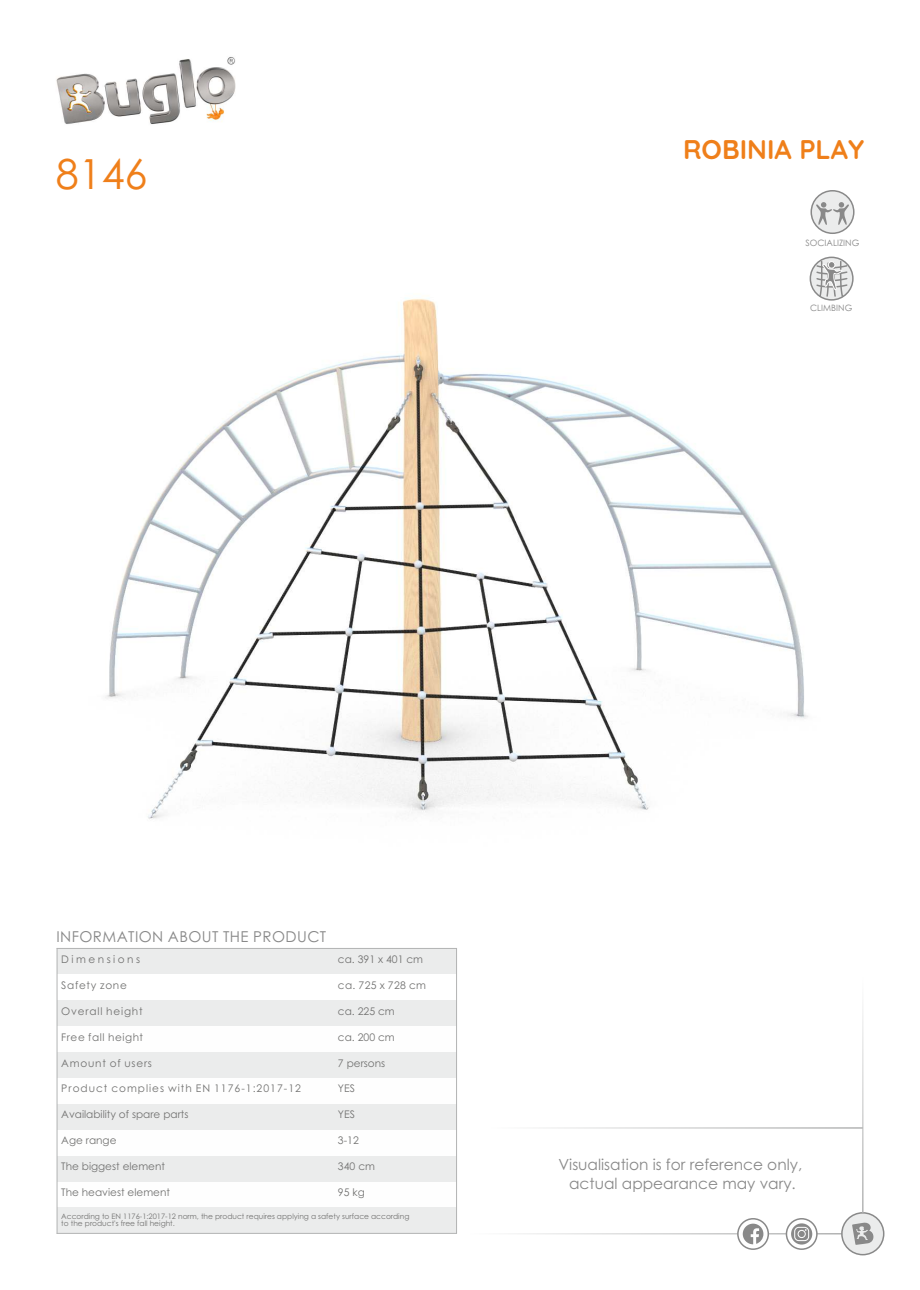
<style>
.page{position:relative;width:920px;height:1290px;background:#fff}
.page>*{position:absolute;margin:0;border:0;box-sizing:border-box;transform-origin:0 0}
.t1{font:41.4px "Century Gothic";color:#ef7f1a}
.t2{font:700 27px "Quicksand";color:#ef7f1a}
.t3{font:15.3px/18.3px "Century Gothic";color:#898989;text-align:center}
.t4{font:15px "Century Gothic";letter-spacing:.03em;color:#898989}
.t5{font:10.5px "Century Gothic";color:#727271}
.t6{font:10.5px "Century Gothic";letter-spacing:.095em;color:#727271}
.t7{font:10.5px "Century Gothic";letter-spacing:.05em;color:#727271}
.t8{font:10.5px "Century Gothic";letter-spacing:.08em;color:#727271}
.t9{font:10.5px "Century Gothic";letter-spacing:.075em;color:#727271}
.t10{font:10.5px "Century Gothic";letter-spacing:.025em;color:#727271}
.t11{font:10.5px "Century Gothic";letter-spacing:.235em;color:#727271}
.t12{font:10.5px "Century Gothic";letter-spacing:.065em;color:#727271}
.t13{font:8.7px "Century Gothic";color:#898989}
.t14{font:7.5px/7.5px "Century Gothic";color:#727271}
</style>
<div class="page">
<img style="left:105px;top:285px;width:717px;height:534px">
<hr style="left:470px;top:1233px;width:372px;height:1px;background:#b2b3b3">
<div style="left:57px;top:948px;width:277px;height:26px;background:#ebecec"></div>
<div style="left:334px;top:948px;width:123px;height:26px;background:#ebecec"></div>
<div style="left:57px;top:1000px;width:277px;height:26px;background:#ebecec"></div>
<div style="left:334px;top:1000px;width:123px;height:26px;background:#ebecec"></div>
<div style="left:57px;top:1052px;width:277px;height:26px;background:#ebecec"></div>
<div style="left:334px;top:1052px;width:123px;height:26px;background:#ebecec"></div>
<div style="left:57px;top:1104px;width:277px;height:26px;background:#ebecec"></div>
<div style="left:334px;top:1104px;width:123px;height:26px;background:#ebecec"></div>
<div style="left:57px;top:1156px;width:277px;height:25px;background:#ebecec"></div>
<div style="left:334px;top:1156px;width:123px;height:25px;background:#ebecec"></div>
<div style="left:57px;top:1207px;width:400px;height:26px;background:#ebecec"></div>
<hr style="left:57px;top:948px;width:1px;height:286px;background:#b2b3b3">
<hr style="left:456px;top:948px;width:1px;height:286px;background:#b2b3b3">
<hr style="left:57px;top:1233px;width:400px;height:1px;background:#b2b3b3">
<hr style="left:57px;top:948px;width:400px;height:1px;background:#b2b3b3">
<img style="left:56px;top:57px;width:180px;height:67px">
<div style="left:841px;top:1212px;width:43px;height:43px;background:#ebecec;border:2px solid #898989;border-radius:50%"></div>
<svg style="left:852px;top:1222px;width:22px;height:23px"></svg>
<svg style="left:737px;top:1218px;width:32px;height:32px"></svg>
<svg style="left:743px;top:1223px;width:20px;height:21px"></svg>
<svg style="left:786px;top:1218px;width:32px;height:32px"></svg>
<svg style="left:791px;top:1223px;width:21px;height:21px"></svg>
<svg style="left:794px;top:1227px;width:15px;height:14px"></svg>
<hr style="left:862px;top:977px;width:1px;height:236px;background:#b2b3b3">
<hr style="left:490px;top:1127px;width:373px;height:2px;background:#b2b3b3">
<svg style="left:810px;top:190px;width:44px;height:44px"></svg>
<svg style="left:816px;top:202px;width:33px;height:23px"></svg>
<svg style="left:810px;top:257px;width:44px;height:44px"></svg>
<svg style="left:815px;top:260px;width:33px;height:38px"></svg>
<div style="left:828px;top:261px;width:7px;height:7px;background:#898989;border:1px solid #fff;border-radius:50%"></div>
<h1 class="t1" style="left:56px;top:158px;width:93px">8146</h1>
<h2 class="t2" style="left:683px;top:132px;width:183px">ROBINIA PLAY</h2>
<p class="t13" style="left:805px;top:240px;width:55px">SOCIALIZING</p>
<p class="t13" style="left:810px;top:305px;width:44px">CLIMBING</p>
<h3 class="t4" style="left:56px;top:930px;width:271px">INFORMATION ABOUT THE PRODUCT</h3>
<p class="t11" style="left:61px;top:955px;width:80px">Dimensions</p>
<p class="t5" style="left:338px;top:955px;width:87px">ca. 391 x 401 cm</p>
<p class="t12" style="left:61px;top:981px;width:67px">Safety zone</p>
<p class="t10" style="left:338px;top:981px;width:90px">ca. 725 x 728 cm</p>
<p class="t8" style="left:61px;top:1007px;width:83px">Overall height</p>
<p class="t5" style="left:338px;top:1007px;width:58px">ca. 225 cm</p>
<p class="t7" style="left:61px;top:1033px;width:83px">Free fall height</p>
<p class="t5" style="left:338px;top:1033px;width:58px">ca. 200 cm</p>
<p class="t9" style="left:61px;top:1058px;width:92px">Amount of users</p>
<p class="t5" style="left:338px;top:1058px;width:49px">7 persons</p>
<p class="t6" style="left:61px;top:1084px;width:241px">Product complies with EN 1176-1:2017-12</p>
<p class="t5" style="left:338px;top:1084px;width:19px">YES</p>
<p class="t5" style="left:61px;top:1110px;width:129px">Availability of spare parts</p>
<p class="t5" style="left:338px;top:1110px;width:19px">YES</p>
<p class="t5" style="left:61px;top:1136px;width:57px">Age range</p>
<p class="t5" style="left:338px;top:1136px;width:22px">3-12</p>
<p class="t5" style="left:61px;top:1162px;width:105px">The biggest element</p>
<p class="t5" style="left:338px;top:1162px;width:39px">340 cm</p>
<p class="t5" style="left:61px;top:1188px;width:110px">The heaviest element</p>
<p class="t5" style="left:338px;top:1188px;width:28px">95 kg</p>
<p class="t14" style="left:61px;top:1213px;width:350px">According to EN 1176-1:2017-12 norm, the product requires applying a safety surface according to the product's free fall height.</p>
<h3 class="t3" style="left:558px;top:1157px;width:245px">Visualisation is for reference only, actual appearance may vary.</h3>
</div>
